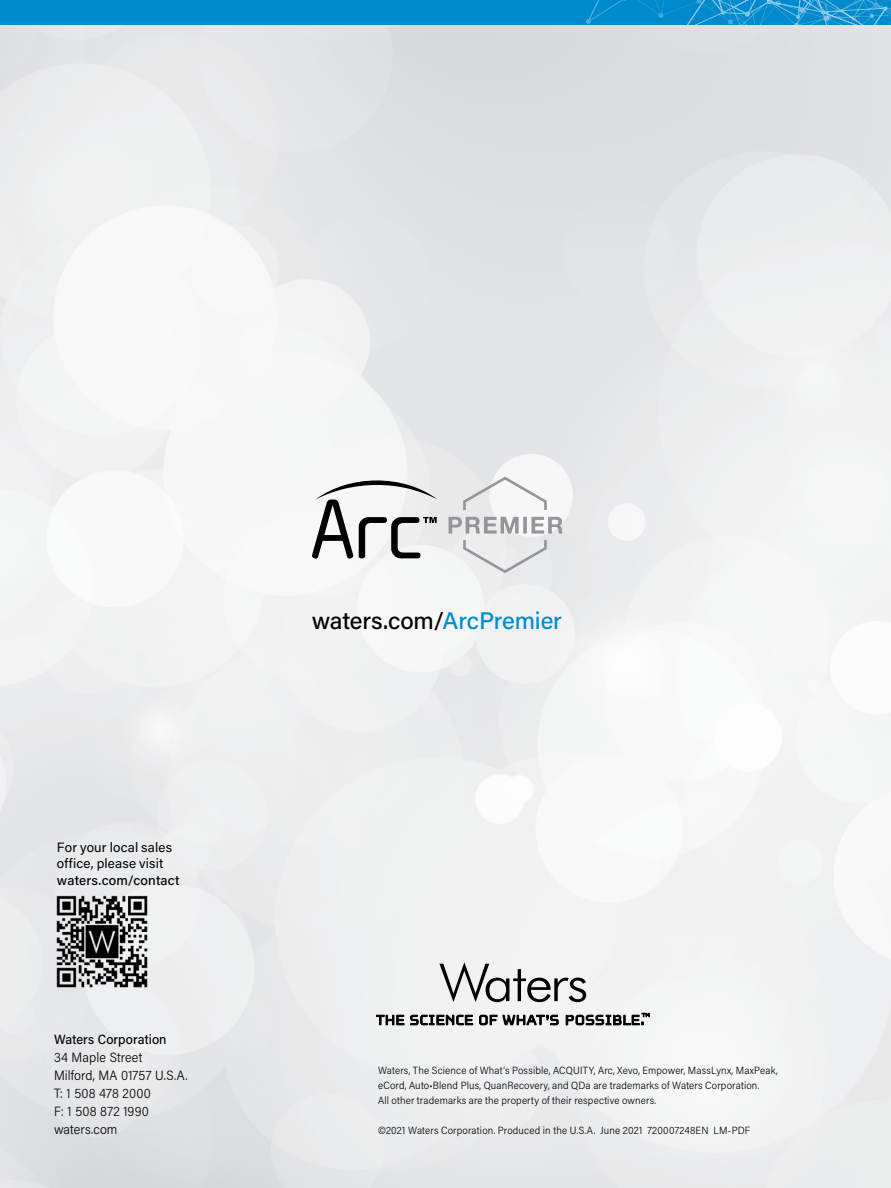
<style>
.page{position:relative;width:891px;height:1188px;background:#fff}
.page>*{position:absolute;margin:0;border:0;box-sizing:border-box;transform-origin:0 0}
.t1{font:500 24px "Acumin Pro";letter-spacing:-.005em;color:#000}
.t2{font:300 13.5px/18px "Acumin Pro Semi Cond";letter-spacing:.01em;color:#000}
.t3{font:13.5px/16.5px "Acumin Pro";letter-spacing:.015em;color:#000}
.t4{font:500 13.5px "Acumin Pro";letter-spacing:.01em;color:#000}
.t5{font:500 13.5px "Acumin Pro Semi Cond";letter-spacing:.005em;color:#000}
.t6{font:300 10.5px/15px "Acumin Pro Semi Cond";letter-spacing:.015em;color:#000}
.s1{color:#008ace}
</style>
<div class="page">
<div style="left:0;top:0;width:891px;height:25px;background:#008ace"></div>
<svg style="left:584px;top:0;width:307px;height:26px"></svg>
<svg style="left:376px;top:1015px;width:97px;height:10px"></svg>
<svg style="left:479px;top:1013px;width:80px;height:12px"></svg>
<svg style="left:566px;top:1013px;width:84px;height:12px"></svg>
<svg style="left:439px;top:962px;width:147px;height:40px"></svg>
<img style="left:48px;top:888px;width:108px;height:108px">
<svg style="left:312px;top:480px;width:125px;height:79px"></svg>
<svg style="left:463px;top:477px;width:84px;height:33px"></svg>
<svg style="left:463px;top:540px;width:84px;height:33px;background:#e2e2e3"></svg>
<svg style="left:449px;top:517px;width:114px;height:17px"></svg>
<p class="t3" style="left:57px;top:838px;width:117px">For your local sales office, please visit</p>
<p class="t4" style="left:57px;top:871px;width:124px">waters.com/contact</p>
<p class="t5" style="left:54px;top:1030px;width:114px">Waters Corporation</p>
<p class="t2" style="left:54px;top:1048px;width:135px">34 Maple Street<br>Milford, MA 01757 U.S.A.<br>T: 1 508 478 2000<br>F: 1 508 872 1990 waters.com</p>
<h1 class="t1" style="left:312px;top:604px;width:252px">waters.com/<span class="s1">ArcPremier</span></h1>
<p class="t6" style="left:378px;top:1062px;width:401px">Waters, The Science of What’s Possible, ACQUITY, Arc, Xevo, Empower, MassLynx, MaxPeak, eCord, Auto•Blend Plus, QuanRecovery, and QDa are trademarks of Waters Corporation.<br>All other trademarks are the property of their respective owners.</p>
<p class="t6" style="left:378px;top:1122px;width:374px">©2021 Waters Corporation. Produced in the U.S.A. June 2021 720007248EN LM-PDF</p>
</div>
